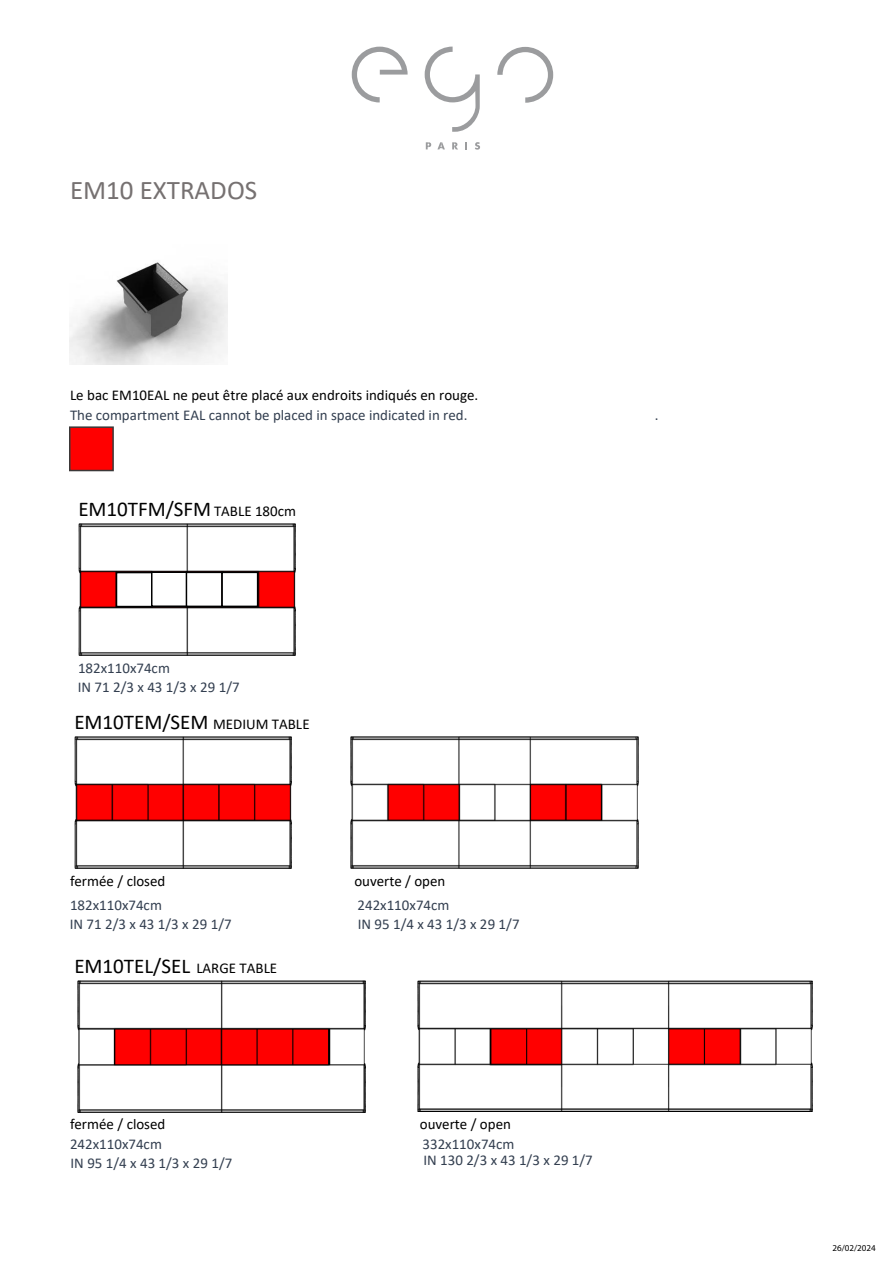
<style>
.page{position:relative;width:893px;height:1263px;background:#fff}
.page>*{position:absolute;margin:0;border:0;box-sizing:border-box;transform-origin:0 0}
.t1{font:27px "Calibri";color:#767171}
.t2{font:21px "Calibri";color:#000}
.t3{font:15px/19.4px "Calibri";color:#333f50}
.t4{font:15px "Calibri";color:#000}
.t5{font:9px "Myriad Pro";color:#000}
.s1{font-size:15px}
</style>
<div class="page">
<img style="left:70px;top:262px;width:157px;height:103px">
<svg style="left:497px;top:47px;width:56px;height:56px"></svg>
<svg style="left:425px;top:47px;width:55px;height:85px"></svg>
<svg style="left:352px;top:47px;width:56px;height:55px"></svg>
<svg style="left:426px;top:142px;width:5px;height:7px"></svg>
<svg style="left:437px;top:142px;width:8px;height:7px"></svg>
<svg style="left:452px;top:142px;width:6px;height:7px"></svg>
<svg style="left:465px;top:142px;width:2px;height:7px"></svg>
<svg style="left:475px;top:142px;width:5px;height:8px"></svg>
<img style="left:350px;top:737px;width:288px;height:131px">
<img style="left:74px;top:737px;width:217px;height:131px">
<img style="left:418px;top:980px;width:394px;height:132px">
<img style="left:77px;top:981px;width:288px;height:132px">
<div style="left:69px;top:426px;width:45px;height:45px;background:#f00;border:2px solid #3b3838"></div>
<img style="left:78px;top:524px;width:217px;height:131px">
<div style="left:116px;top:572px;width:37px;height:35px;background:#fff;border:2px solid #000"></div>
<div style="left:151px;top:571px;width:37px;height:36px;background:#fff;border:2px solid #000"></div>
<div style="left:186px;top:572px;width:37px;height:35px;background:#fff;border:2px solid #000"></div>
<div style="left:221px;top:572px;width:37px;height:35px;background:#fff;border:2px solid #000"></div>
<h1 class="t1" style="left:70px;top:172px;width:189px">EM10 EXTRADOS</h1>
<p class="t4" style="left:70px;top:385px;width:410px">Le bac EM10EAL ne peut être placé aux endroits indiqués en rouge.</p>
<p class="t3" style="left:70px;top:405px;width:399px">The compartment EAL cannot be placed in space indicated in red.</p>
<p class="t3" style="left:655px;top:405px;width:5px">.</p>
<h2 class="t2" style="left:78px;top:495px;width:219px">EM10TFM/SFM <span class="s1">TABLE 180cm</span></h2>
<p class="t3" style="left:78px;top:658px;width:163px">182x110x74cm<br>IN 71 2/3 x 43 1/3 x 29 1/7</p>
<h2 class="t2" style="left:74px;top:708px;width:237px">EM10TEM/SEM <span class="s1">MEDIUM TABLE</span></h2>
<p class="t4" style="left:70px;top:871px;width:97px">fermée / closed</p>
<p class="t4" style="left:354px;top:871px;width:93px">ouverte / open</p>
<p class="t3" style="left:70px;top:895px;width:94px">182x110x74cm</p>
<p class="t3" style="left:358px;top:895px;width:94px">242x110x74cm</p>
<p class="t3" style="left:70px;top:914px;width:163px">IN 71 2/3 x 43 1/3 x 29 1/7</p>
<p class="t3" style="left:358px;top:914px;width:163px">IN 95 1/4 x 43 1/3 x 29 1/7</p>
<h2 class="t2" style="left:74px;top:951px;width:204px">EM10TEL/SEL <span class="s1">LARGE TABLE</span></h2>
<p class="t4" style="left:70px;top:1113px;width:97px">fermée / closed</p>
<p class="t4" style="left:420px;top:1113px;width:93px">ouverte / open</p>
<p class="t3" style="left:70px;top:1133px;width:94px">242x110x74cm</p>
<p class="t3" style="left:423px;top:1133px;width:94px">332x110x74cm</p>
<p class="t3" style="left:71px;top:1152px;width:163px">IN 95 1/4 x 43 1/3 x 29 1/7</p>
<p class="t3" style="left:423px;top:1149px;width:171px">IN 130 2/3 x 43 1/3 x 29 1/7</p>
<p class="t5" style="left:832px;top:1242px;width:45px">26/02/2024</p>
</div>
